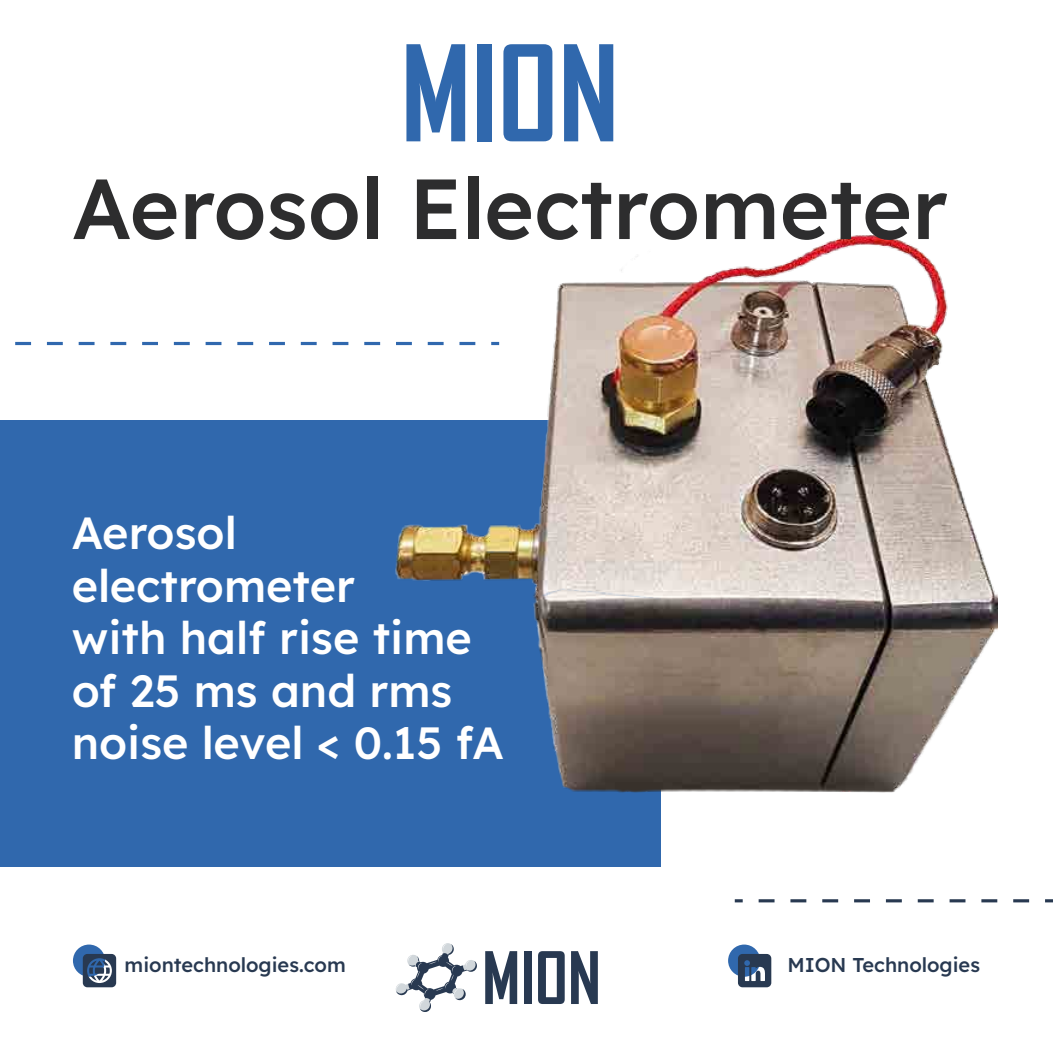
<style>
.page{position:relative;width:1053px;height:1053px;background:#fff}
.page>*{position:absolute;margin:0;border:0;box-sizing:border-box;transform-origin:0 0}
.t1{font:700 127px "Agency FB";color:#3068ad}
.t2{font:85px "Lexend Deca";color:#2d2d2e}
.t3{font:45px/52.5px "Lexend Deca";color:#fff}
.t4{font:20px "Lexend Deca";color:#283951}
</style>
<div class="page">
<svg style="left:15px;top:342px;width:366px;height:3px"></svg>
<svg style="left:734px;top:899px;width:8px;height:3px"></svg>
<svg style="left:758px;top:899px;width:272px;height:3px"></svg>
<svg style="left:1045px;top:899px;width:7px;height:3px"></svg>
<div style="left:728px;top:944px;width:32px;height:32px;background:#3068ad;border-radius:50%"></div>
<svg style="left:738px;top:953px;width:33px;height:34px"></svg>
<div style="left:73px;top:944px;width:32px;height:32px;background:#3068ad;border-radius:50%"></div>
<svg style="left:83px;top:953px;width:33px;height:34px"></svg>
<div style="left:0;top:420px;width:660px;height:446px;background:#3068ad"></div>
<img style="left:395px;top:235px;width:602px;height:557px">
<svg style="left:395px;top:943px;width:82px;height:68px"></svg>
<svg style="left:485px;top:951px;width:32px;height:52px"></svg>
<div style="left:523px;top:951px;width:8px;height:52px;background:#283951"></div>
<svg style="left:538px;top:951px;width:26px;height:52px"></svg>
<svg style="left:571px;top:951px;width:26px;height:52px"></svg>
<hr style="left:0;top:1052px;width:1052px;height:1px;background:#3068ad">
<h1 class="t1" style="left:400px;top:15px;width:220px">MION</h1>
<h2 class="t2" style="left:72px;top:147px;width:877px">Aerosol Electrometer</h2>
<p class="t3" style="left:72px;top:504px;width:433px">Aerosol electrometer<br>with half rise time of 25 ms and rms noise level &lt; 0.15 fA</p>
<p class="t4" style="left:125px;top:950px;width:223px">miontechnologies.com</p>
<p class="t4" style="left:787px;top:950px;width:194px">MION Technologies</p>
</div>
